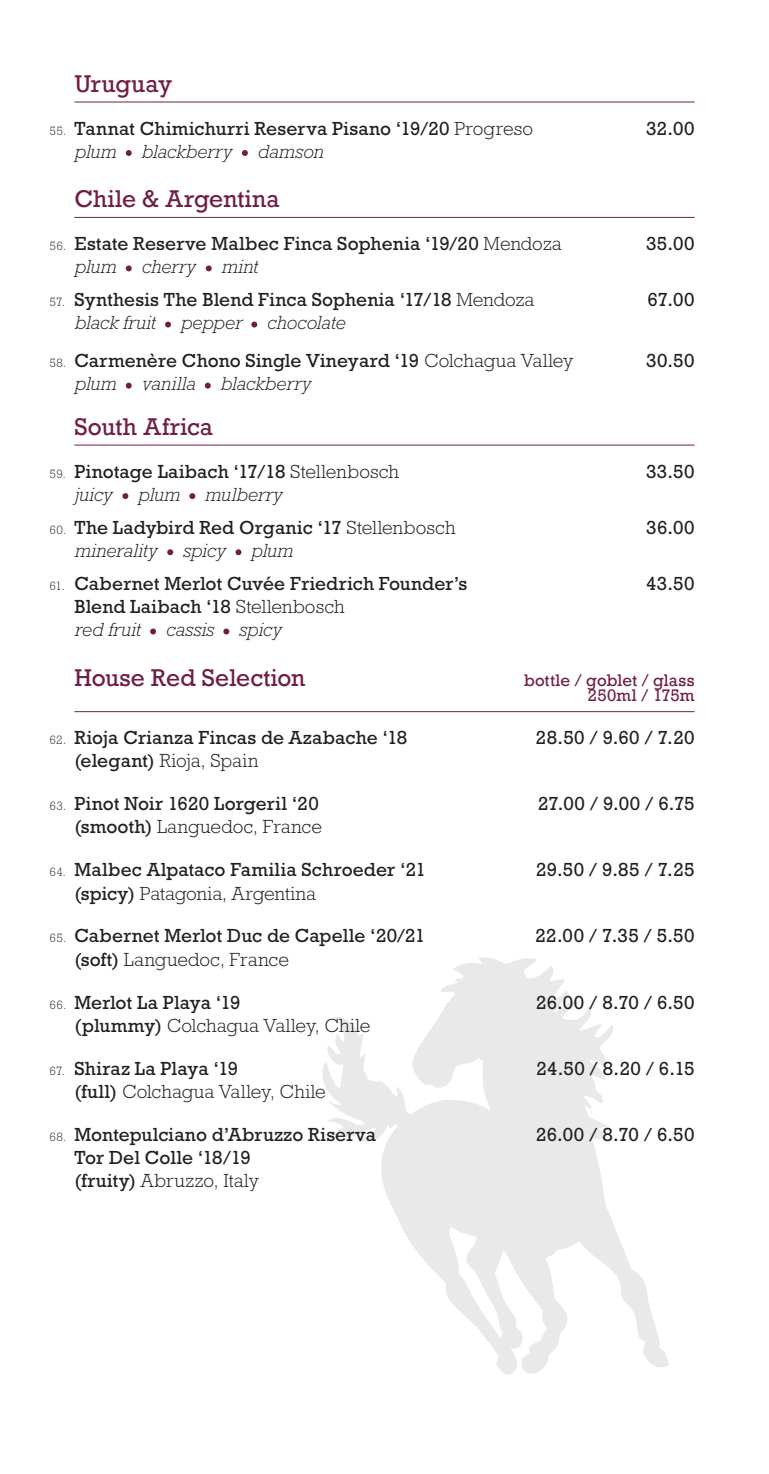
<style>
.page{position:relative;width:769px;height:1474px;background:#fff}
.page>*{position:absolute;margin:0;border:0;box-sizing:border-box;transform-origin:0 0}
.subheading_red{font:22.75px "Rockwell";color:#701e45}
.wine{font:19.25px/23.1px "Rockwell Std";letter-spacing:.01em;color:#231f20}
.wine-2{font:300 19.25px "Rockwell Std";letter-spacing:.005em;color:#231f20}
.description{font:italic 300 19.25px "Rockwell Std";letter-spacing:.005em;color:#231f20}
.subheading_red-2{font:15.75px/15.8px "Rockwell";letter-spacing:.005em;color:#701e45;text-align:right}
.s1{font-weight:300;font-size:12.25px}
.s2{font-weight:300}
.s3{font-weight:400}
</style>
<div class="page">
<svg style="left:323px;top:957px;width:346px;height:417px"></svg>
<hr style="left:74px;top:102px;width:620px;height:1px;background:#701e45">
<hr style="left:74px;top:217px;width:620px;height:1px;background:#701e45">
<hr style="left:74px;top:444px;width:620px;height:1px;background:#701e45">
<hr style="left:74px;top:711px;width:620px;height:1px;background:#701e45">
<svg style="left:126px;top:150px;width:6px;height:6px"></svg>
<svg style="left:242px;top:150px;width:6px;height:6px"></svg>
<svg style="left:126px;top:265px;width:6px;height:6px"></svg>
<svg style="left:206px;top:265px;width:6px;height:6px"></svg>
<svg style="left:165px;top:321px;width:6px;height:6px"></svg>
<svg style="left:251px;top:321px;width:6px;height:6px"></svg>
<svg style="left:126px;top:383px;width:6px;height:5px"></svg>
<svg style="left:205px;top:383px;width:6px;height:5px"></svg>
<svg style="left:122px;top:493px;width:6px;height:6px"></svg>
<svg style="left:189px;top:493px;width:6px;height:6px"></svg>
<svg style="left:167px;top:549px;width:6px;height:6px"></svg>
<svg style="left:235px;top:549px;width:6px;height:6px"></svg>
<svg style="left:150px;top:628px;width:6px;height:6px"></svg>
<svg style="left:223px;top:628px;width:6px;height:6px"></svg>
<p class="subheading_red" style="left:74px;top:69px;width:99px">Uruguay</p>
<p class="wine" style="left:50px;top:116px;width:485px"><span class="s1">55.</span> Tannat Chimichurri Reserva Pisano ‘19/20 <span class="s2">Progreso</span></p>
<p class="wine" style="left:646px;top:116px;width:50px">32.00</p>
<p class="description" style="left:74px;top:140px;width:43px">plum</p>
<p class="description" style="left:141px;top:140px;width:92px">blackberry</p>
<p class="description" style="left:257px;top:140px;width:67px">damson</p>
<p class="subheading_red" style="left:74px;top:185px;width:207px">Chile &amp; Argentina</p>
<p class="wine" style="left:50px;top:232px;width:514px"><span class="s1">56.</span> Estate Reserve Malbec Finca Sophenia ‘19/20 <span class="s2">Mendoza</span></p>
<p class="wine" style="left:646px;top:232px;width:50px">35.00</p>
<p class="description" style="left:74px;top:255px;width:43px">plum</p>
<p class="description" style="left:141px;top:255px;width:56px">cherry</p>
<p class="description" style="left:221px;top:255px;width:38px">mint</p>
<p class="wine" style="left:50px;top:288px;width:486px"><span class="s1">57.</span> Synthesis The Blend Finca Sophenia ‘17/18 <span class="s2">Mendoza</span></p>
<p class="wine" style="left:647px;top:288px;width:48px">67.00</p>
<p class="description" style="left:74px;top:312px;width:83px">black fruit</p>
<p class="description" style="left:181px;top:312px;width:62px">pepper</p>
<p class="description" style="left:267px;top:312px;width:80px">chocolate</p>
<p class="wine" style="left:50px;top:349px;width:525px"><span class="s1">58.</span> Carmenère Chono Single Vineyard ‘19 <span class="s2">Colchagua Valley</span></p>
<p class="wine" style="left:646px;top:349px;width:50px">30.50</p>
<p class="description" style="left:74px;top:373px;width:43px">plum</p>
<p class="description" style="left:141px;top:373px;width:55px">vanilla</p>
<p class="description" style="left:220px;top:373px;width:92px">blackberry</p>
<p class="subheading_red" style="left:74px;top:412px;width:140px">South Africa</p>
<p class="wine" style="left:50px;top:459px;width:351px"><span class="s1">59.</span> Pinotage Laibach ‘17/18 <span class="s2">Stellenbosch</span></p>
<p class="wine" style="left:646px;top:459px;width:50px">33.50</p>
<p class="description" style="left:74px;top:483px;width:40px">juicy</p>
<p class="description" style="left:138px;top:483px;width:43px">plum</p>
<p class="description" style="left:205px;top:483px;width:79px">mulberry</p>
<p class="wine" style="left:50px;top:515px;width:407px"><span class="s1">60.</span> The Ladybird Red Organic ‘17 <span class="s2">Stellenbosch</span></p>
<p class="wine" style="left:646px;top:515px;width:50px">36.00</p>
<p class="description" style="left:74px;top:539px;width:85px">minerality</p>
<p class="description" style="left:183px;top:539px;width:45px">spicy</p>
<p class="description" style="left:251px;top:539px;width:43px">plum</p>
<p class="wine" style="left:50px;top:571px;width:419px"><span class="s1">61.</span> Cabernet Merlot Cuvée Friedrich Founder’s</p>
<p class="wine" style="left:646px;top:571px;width:50px">43.50</p>
<p class="wine" style="left:74px;top:595px;width:272px">Blend Laibach ‘18 <span class="s2">Stellenbosch</span></p>
<p class="description" style="left:74px;top:618px;width:68px">red fruit</p>
<p class="description" style="left:166px;top:618px;width:50px">cassis</p>
<p class="description" style="left:239px;top:618px;width:45px">spicy</p>
<p class="subheading_red" style="left:74px;top:663px;width:233px">House Red Selection</p>
<p class="subheading_red-2" style="left:524px;top:672px;width:172px">bottle / goblet / glass<br>250ml / 175m</p>
<p class="wine" style="left:50px;top:726px;width:359px"><span class="s1">62.</span> Rioja Crianza Fincas de Azabache ‘18</p>
<p class="wine" style="left:536px;top:726px;width:160px">28.50 / 9.60 / 7.20</p>
<p class="wine-2" style="left:74px;top:750px;width:185px"><span class="s3">(elegant)</span> Rioja, Spain</p>
<p class="wine" style="left:50px;top:792px;width:271px"><span class="s1">63.</span> Pinot Noir 1620 Lorgeril ‘20</p>
<p class="wine" style="left:538px;top:792px;width:158px">27.00 / 9.00 / 6.75</p>
<p class="wine-2" style="left:74px;top:816px;width:249px"><span class="s3">(smooth)</span> Languedoc, France</p>
<p class="wine" style="left:50px;top:858px;width:378px"><span class="s1">64.</span> Malbec Alpataco Familia Schroeder ‘21</p>
<p class="wine" style="left:536px;top:858px;width:160px">29.50 / 9.85 / 7.25</p>
<p class="wine-2" style="left:74px;top:882px;width:243px"><span class="s3">(spicy)</span> Patagonia, Argentina</p>
<p class="wine" style="left:50px;top:924px;width:377px"><span class="s1">65.</span> Cabernet Merlot Duc de Capelle ‘20/21</p>
<p class="wine" style="left:535px;top:924px;width:160px">22.00 / 7.35 / 5.50</p>
<p class="wine-2" style="left:74px;top:948px;width:216px"><span class="s3">(soft)</span> Languedoc, France</p>
<p class="wine" style="left:50px;top:990px;width:192px"><span class="s1">66.</span> Merlot La Playa ‘19</p>
<p class="wine" style="left:536px;top:990px;width:160px">26.00 / 8.70 / 6.50</p>
<p class="wine-2" style="left:74px;top:1014px;width:298px"><span class="s3">(plummy)</span> Colchagua Valley, Chile</p>
<p class="wine" style="left:50px;top:1056px;width:190px"><span class="s1">67.</span> Shiraz La Playa ‘19</p>
<p class="wine" style="left:537px;top:1056px;width:159px">24.50 / 8.20 / 6.15</p>
<p class="wine-2" style="left:74px;top:1080px;width:253px"><span class="s3">(full)</span> Colchagua Valley, Chile</p>
<p class="wine" style="left:50px;top:1122px;width:328px"><span class="s1">68.</span> Montepulciano d’Abruzzo Riserva</p>
<p class="wine" style="left:536px;top:1122px;width:160px">26.00 / 8.70 / 6.50</p>
<p class="wine" style="left:74px;top:1145px;width:186px">Tor Del Colle ‘18/19 (fruity) <span class="s2">Abruzzo, Italy</span></p>
</div>
